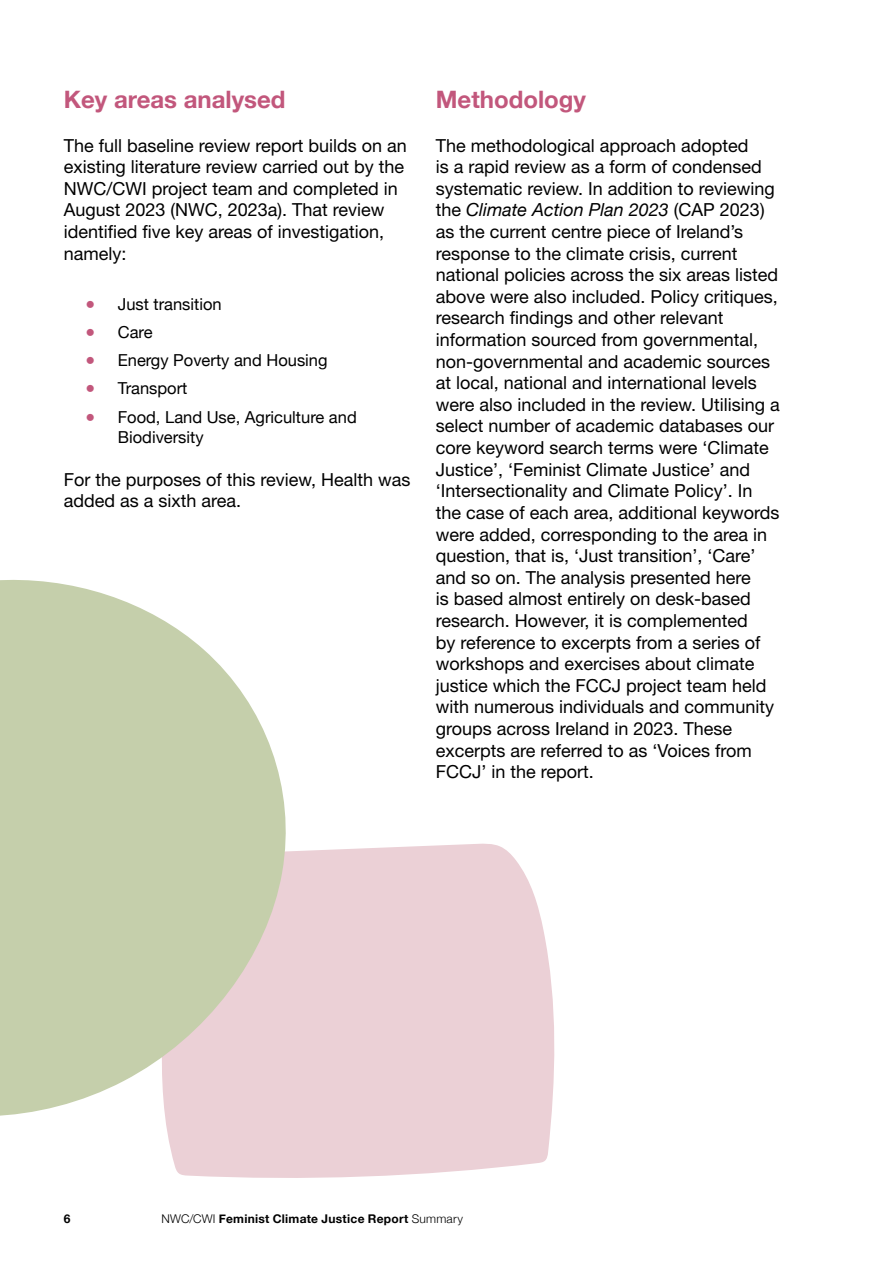
<style>
.page{position:relative;width:893px;height:1263px;background:#fff}
.page>*{position:absolute;margin:0;border:0;box-sizing:border-box;transform-origin:0 0}
.t1{font:700 24px "Helvetica Neue";color:#c2577c}
.t2{font:18px/21.6px "Helvetica Neue LT Std";color:#000}
.t3{font:italic 18px "Helvetica Neue";color:#000}
.t4{font:16.5px/19.8px "Helvetica Neue";color:#000}
.t5{font:700 12px "Helvetica Neue";letter-spacing:.02em;color:#000}
.s1{font-weight:700;color:#c2577c}
.s2{font-family:"Helvetica Neue LT Std";font-style:normal}
.s3{font-weight:300}
</style>
<div class="page">
<div style="left:167px;top:843px;width:388px;height:335px;background:#ebd0d6"></div>
<svg style="left:0;top:580px;width:297px;height:549px;background:#d1d5bc"></svg>
<h1 class="t1" style="left:64px;top:81px;width:223px">Key areas analysed</h1>
<p class="t2" style="left:64px;top:134px;width:345px">The full baseline review report builds on an existing literature review carried out by the NWC/CWI project team and completed in August 2023 (NWC, 2023a). That review identified five key areas of investigation, namely:</p>
<p class="t4" style="left:85px;top:295px;width:138px"><span class="s1">●</span> Just transition</p>
<p class="t4" style="left:85px;top:323px;width:69px"><span class="s1">●</span> Care</p>
<p class="t4" style="left:85px;top:351px;width:244px"><span class="s1">●</span> Energy Poverty and Housing</p>
<p class="t4" style="left:85px;top:380px;width:104px"><span class="s1">●</span> Transport</p>
<p class="t4" style="left:118px;top:408px;width:240px;text-indent:-33px"><span class="s1">●</span> Food, Land Use, Agriculture and<br>Biodiversity</p>
<p class="t2" style="left:64px;top:468px;width:348px">For the purposes of this review, Health was added as a sixth area.</p>
<h1 class="t1" style="left:436px;top:81px;width:152px">Methodology</h1>
<p class="t2" style="left:436px;top:134px;width:341px">The methodological approach adopted<br>is a rapid review as a form of condensed systematic review. In addition to reviewing</p>
<p class="t3" style="left:436px;top:197px;width:330px"><span class="s2">the</span> Climate Action Plan 2023 <span class="s2">(CAP 2023)</span></p>
<p class="t2" style="left:436px;top:221px;width:346px">as the current centre piece of Ireland’s response to the climate crisis, current national policies across the six areas listed above were also included. Policy critiques, research findings and other relevant information sourced from governmental, non-governmental and academic sources at local, national and international levels were also included in the review. Utilising a select number of academic databases our core keyword search terms were ‘Climate Justice’, ‘Feminist Climate Justice’ and ‘Intersectionality and Climate Policy’. In the case of each area, additional keywords were added, corresponding to the area in question, that is, ‘Just transition’, ‘Care’ and so on. The analysis presented here<br>is based almost entirely on desk-based research. However, it is complemented<br>by reference to excerpts from a series of workshops and exercises about climate justice which the FCCJ project team held with numerous individuals and community groups across Ireland in 2023. These excerpts are referred to as ‘Voices from FCCJ’ in the report.</p>
<p class="t5" style="left:64px;top:1209px;width:8px">6</p>
<p class="t5" style="left:162px;top:1209px;width:303px"><span class="s3">NWC/CWI</span> Feminist Climate Justice Report <span class="s3">Summary</span></p>
</div>
